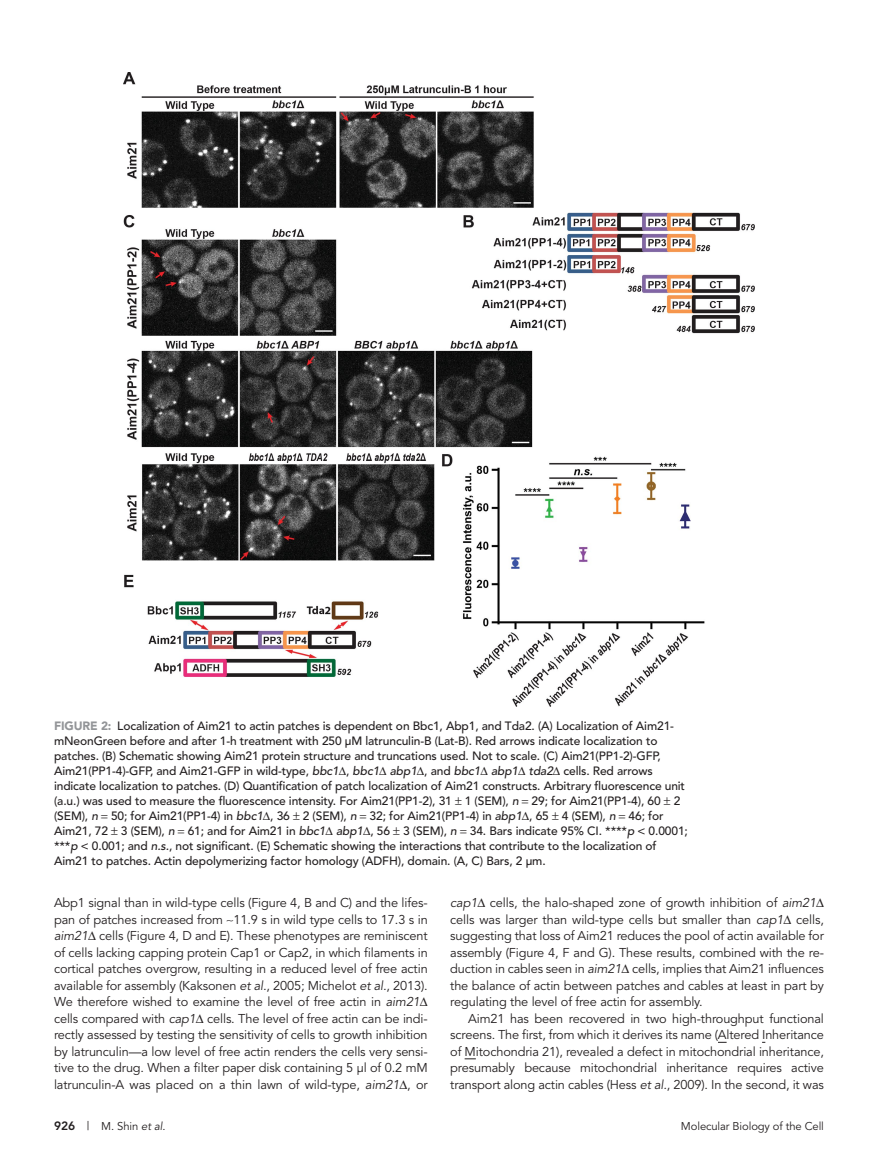
<style>
.page{position:relative;width:878px;height:1175px;background:#fff}
.page>*{position:absolute;margin:0;border:0;box-sizing:border-box;transform-origin:0 0}
.ParaFL{font:12.75px/16.5px "Avenir";letter-spacing:-.01em;color:#231f20;text-align:justify}
.Para{font:12.75px/16.5px "Avenir";letter-spacing:-.01em;color:#231f20;text-align:justify}
.FigCaption_35_5p{font:500 12px/15px "Avenir";letter-spacing:-.01em;color:#231f20}
.t1{font:11.25px "Avenir";letter-spacing:-.01em;color:#231f20}
.s1{font-weight:900;color:#939598}
.s2{font-style:italic}
.s3{font-weight:800;font-size:12px}
.s4{font-size:12px}
</style>
<div class="page">
<svg style="left:464px;top:1058px;width:12px;height:1px"></svg>
<img style="left:124px;top:72px;width:630px;height:634px">
<p class="FigCaption_35_5p" style="left:54px;top:719px;width:635px"><span class="s1">FIGURE 2:</span> Localization of Aim21 to actin patches is dependent on Bbc1, Abp1, and Tda2. (A) Localization of Aim21- mNeonGreen before and after 1-h treatment with 250 μM latrunculin-B (Lat-B). Red arrows indicate localization to patches. (B) Schematic showing Aim21 protein structure and truncations used. Not to scale. (C) Aim21(PP1-2)-GFP, Aim21(PP1-4)-GFP, and Aim21-GFP in wild-type, <span class="s2">bbc1</span> , <span class="s2">bbc1 abp1</span> , and <span class="s2">bbc1 abp1 tda2</span> cells. Red arrows indicate localization to patches. (D) Quantification of patch localization of Aim21 constructs. Arbitrary fluorescence unit (a.u.) was used to measure the fluorescence intensity. For Aim21(PP1-2), 31 1 (SEM), <span class="s2">n</span> 29; for Aim21(PP1-4), 60 2 (SEM), <span class="s2">n</span> 50; for Aim21(PP1-4) in <span class="s2">bbc1</span> , 36 2 (SEM), <span class="s2">n</span> 32; for Aim21(PP1-4) in <span class="s2">abp1</span> , 65 4 (SEM), <span class="s2">n</span> 46; for Aim21, 72 3 (SEM), <span class="s2">n</span> 61; and for Aim21 in <span class="s2">bbc1 abp1</span> , 56 3 (SEM), <span class="s2">n</span> 34. Bars indicate 95% CI. ****<span class="s2">p</span> &lt; 0.0001; ***<span class="s2">p</span> &lt; 0.001; and <span class="s2">n.s.</span>, not significant. (E) Schematic showing the interactions that contribute to the localization of Aim21 to patches. Actin depolymerizing factor homology (ADFH), domain. (A, C) Bars, 2 μm.</p>
<p class="ParaFL" style="left:54px;top:894px;width:375px">Abp1 signal than in wild-type cells (Figure 4, B and C) and the lifes&shy;pan of patches increased from ∼11.9 s in wild type cells to 17.3 s in <span class="s2">aim21</span>∆ cells (Figure 4, D and E). These phenotypes are reminiscent of cells lacking capping protein Cap1 or Cap2, in which filaments in cortical patches overgrow, resulting in a reduced level of free actin available for assembly (Kaksonen <span class="s2">et al.</span>, 2005; Michelot <span class="s2">et al.</span>, 2013).<br>We therefore wished to examine the level of free actin in <span class="s2">aim21</span>∆ cells compared with <span class="s2">cap1</span>∆ cells. The level of free actin can be indi&shy;rectly assessed by testing the sensitivity of cells to growth inhibition by latrunculin—a low level of free actin renders the cells very sensi&shy;tive to the drug. When a filter paper disk containing 5 μl of 0.2 mM latrunculin-A was placed on a thin lawn of wild-type, <span class="s2">aim21</span>∆, or</p>
<p class="ParaFL" style="left:450px;top:895px;width:375px"><span class="s2">cap1</span>∆ cells, the halo-shaped zone of growth inhibition of <span class="s2">aim21</span>∆ cells was larger than wild-type cells but smaller than <span class="s2">cap1</span>∆ cells, suggesting that loss of Aim21 reduces the pool of actin available for assembly (Figure 4, F and G). These results, combined with the re&shy;duction in cables seen in <span class="s2">aim21</span>∆ cells, implies that Aim21 influences the balance of actin between patches and cables at least in part by regulating the level of free actin for assembly.</p>
<p class="Para" style="left:450px;top:1010px;width:375px;text-indent:18px">Aim21 has been recovered in two high-throughput functional screens. The first, from which it derives its name (Altered Inheritance of Mitochondria 21), revealed a defect in mitochondrial inheritance, presumably because mitochondrial inheritance requires active transport along actin cables (Hess <span class="s2">et al.</span>, 2009). In the second, it was</p>
<p class="t1" style="left:54px;top:1119px;width:113px"><span class="s3">926</span> <span class="s4">|</span> M. Shin <span class="s2">et al</span>.</p>
<p class="t1" style="left:681px;top:1119px;width:144px">Molecular Biology of the Cell</p>
</div>
